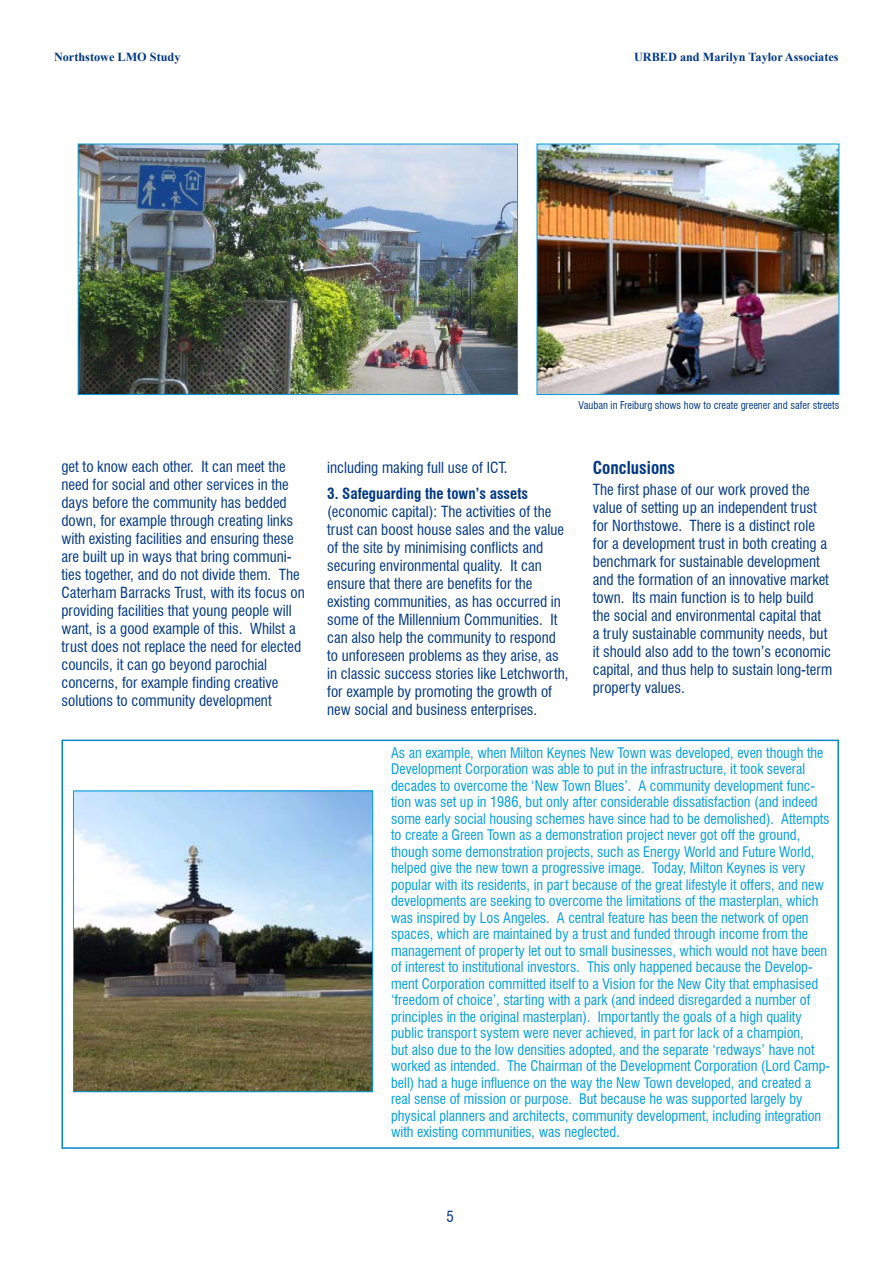
<style>
.page{position:relative;width:893px;height:1263px;background:#fff}
.page>*{position:absolute;margin:0;border:0;box-sizing:border-box;transform-origin:0 0}
.t1{font:700 condensed 17.25px "Swiss 721 BT";color:#003882}
.t2{font:condensed 15px/18px "Swiss 721 BT";color:#003882}
.t3{font:700 condensed 15px "Swiss 721 BT";color:#003882}
.t4{font:condensed 14.25px/16.5px "Swiss 721 BT";color:#009ee0}
.t5{font:700 12.3px "Times New Roman";color:#003882}
.t6{font:condensed 10.5px "Swiss 721 BT";color:#003882}
</style>
<div class="page">
<div style="left:62px;top:740px;width:777px;height:409px;border:2px solid #008ac9"></div>
<img style="left:539px;top:146px;width:298px;height:247px">
<img style="left:75px;top:792px;width:296px;height:298px">
<div style="left:73px;top:790px;width:300px;height:302px;border:1px solid #009ee0"></div>
<img style="left:80px;top:146px;width:436px;height:247px">
<div style="left:78px;top:144px;width:440px;height:251px;border:1px solid #009ee0"></div>
<p class="t5" style="left:54px;top:49px;width:128px">Northstowe LMO Study</p>
<p class="t5" style="left:634px;top:49px;width:206px">URBED and Marilyn Taylor Associates</p>
<p class="t2" style="left:62px;top:457px;width:245px">get to know each other. It can meet the need for social and other services in the days before the community has bedded down, for example through creating links with existing facilities and ensuring these are built up in ways that bring communi&shy;ties together, and do not divide them. The Caterham Barracks Trust, with its focus on providing facilities that young people will want, is a good example of this. Whilst a trust does not replace the need for elected councils, it can go beyond parochial concerns, for example finding creative solutions to community development</p>
<p class="t6" style="left:579px;top:399px;width:262px">Vauban in Freiburg shows how to create greener and safer streets</p>
<p class="t2" style="left:327px;top:459px;width:182px">including making full use of ICT.</p>
<p class="t3" style="left:327px;top:484px;width:202px">3. Safeguarding the town’s assets</p>
<p class="t2" style="left:327px;top:502px;width:243px">(economic capital): The activities of the trust can boost house sales and the value of the site by minimising conflicts and securing environmental quality. It can ensure that there are benefits for the existing communities, as has occurred in some of the Millennium Communities. It can also help the community to respond to unforeseen problems as they arise, as in classic success stories like Letchworth, for example by promoting the growth of new social and business enterprises.</p>
<p class="t1" style="left:593px;top:457px;width:84px">Conclusions</p>
<p class="t2" style="left:593px;top:480px;width:241px">The first phase of our work proved the value of setting up an independent trust for Northstowe. There is a distinct role for a development trust in both creating a benchmark for sustainable development and the formation of an innovative market town. Its main function is to help build the social and environmental capital that<br>a truly sustainable community needs, but it should also add to the town’s economic capital, and thus help to sustain long-term property values.</p>
<p class="t4" style="left:391px;top:744px;width:441px">As an example, when Milton Keynes New Town was developed, even though the Development Corporation was able to put in the infrastructure, it took several decades to overcome the ‘New Town Blues’. A community development func&shy;tion was set up in 1986, but only after considerable dissatisfaction (and indeed some early social housing schemes have since had to be demolished). Attempts to create a Green Town as a demonstration project never got off the ground, though some demonstration projects, such as Energy World and Future World, helped give the new town a progressive image. Today, Milton Keynes is very popular with its residents, in part because of the great lifestyle it offers, and new developments are seeking to overcome the limitations of the masterplan, which was inspired by Los Angeles. A central feature has been the network of open spaces, which are maintained by a trust and funded through income from the management of property let out to small businesses, which would not have been of interest to institutional investors. This only happened because the Develop&shy;ment Corporation committed itself to a Vision for the New City that emphasised ‘freedom of choice’, starting with a park (and indeed disregarded a number of principles in the original masterplan). Importantly the goals of a high quality public transport system were never achieved, in part for lack of a champion,<br>but also due to the low densities adopted, and the separate ‘redways’ have not worked as intended. The Chairman of the Development Corporation (Lord Camp&shy;bell) had a huge influence on the way the New Town developed, and created a real sense of mission or purpose. But because he was supported largely by physical planners and architects, community development, including integration with existing communities, was neglected.</p>
<p class="t2" style="left:447px;top:1207px;width:9px">5</p>
</div>
